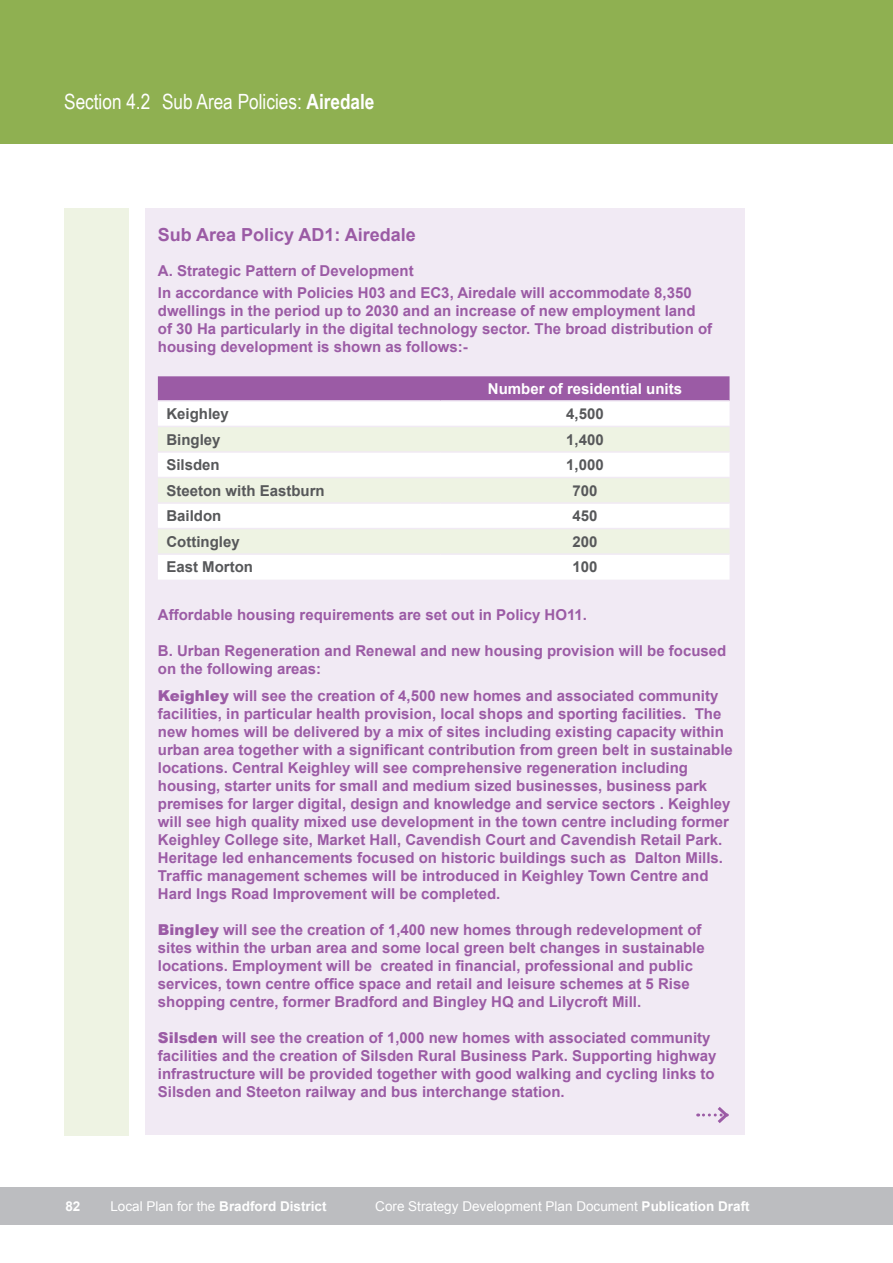
<style>
.page{position:relative;width:893px;height:1263px;background:#fff}
.page>*{position:absolute;margin:0;border:0;box-sizing:border-box;transform-origin:0 0}
.t1{font:21px "Arial Narrow";color:#fff}
.t2{font:700 18px "Arial";color:#9b5ba5}
.t3{font:700 15px/18px "Arial";color:#9b5ba5}
.t4{font:700 15px "Arial";color:#57585a}
.t5{font:700 15px "Arial";color:#fff}
.t6{font:13.5px "Arial";color:#fff}
.t7{font:700 13.5px "Arial";color:#fff}
.s1{font-weight:700}
.s2{font-weight:900}
.s3{font-weight:400}
</style>
<div class="page">
<div style="left:0;top:1186px;width:893px;height:38px;background:#bcbdc0"></div>
<div style="left:0;top:0;width:893px;height:144px;background:#8fb051"></div>
<div style="left:64px;top:208px;width:64px;height:927px;background:#eef3e3"></div>
<div style="left:145px;top:208px;width:600px;height:926px;background:#f1eaf4"></div>
<div style="left:158px;top:376px;width:572px;height:24px;background:#9b5ba5"></div>
<div style="left:158px;top:402px;width:572px;height:177px;background:#fff"></div>
<svg style="left:158px;top:427px;width:572px;height:126px;background:#f4f7ee"></svg>
<hr style="left:158px;top:425px;width:282px;height:2px;background:#f1eaf4">
<hr style="left:440px;top:425px;width:290px;height:2px;background:#f1eaf4">
<hr style="left:158px;top:451px;width:282px;height:1px;background:#f1eaf4">
<hr style="left:440px;top:451px;width:290px;height:1px;background:#f1eaf4">
<hr style="left:158px;top:477px;width:282px;height:1px;background:#f1eaf4">
<hr style="left:440px;top:477px;width:290px;height:1px;background:#f1eaf4">
<hr style="left:158px;top:502px;width:282px;height:2px;background:#f1eaf4">
<hr style="left:440px;top:502px;width:290px;height:2px;background:#f1eaf4">
<hr style="left:158px;top:528px;width:282px;height:1px;background:#f1eaf4">
<hr style="left:440px;top:528px;width:290px;height:1px;background:#f1eaf4">
<hr style="left:158px;top:553px;width:282px;height:2px;background:#f1eaf4">
<hr style="left:440px;top:553px;width:290px;height:2px;background:#f1eaf4">
<svg style="left:698px;top:1107px;width:31px;height:16px"></svg>
<h1 class="t1" style="left:64px;top:86px;width:312px">Section 4.2 Sub Area Policies: <span class="s1">Airedale</span></h1>
<p class="t2" style="left:158px;top:223px;width:260px">Sub Area Policy AD1: Airedale</p>
<p class="t3" style="left:158px;top:260px;width:535px;line-height:22.2px">A. Strategic Pattern of Development<br>In accordance with Policies H03 and EC3, Airedale will accommodate 8,350</p>
<p class="t3" style="left:158px;top:302px;width:556px">dwellings in the period up to 2030 and an increase of new employment land of 30 Ha particularly in the digital technology sector. The broad distribution of housing development is shown as follows:-</p>
<p class="t5" style="left:488px;top:378px;width:196px">Number of residential units</p>
<p class="t4" style="left:166px;top:404px;width:64px">Keighley</p>
<p class="t4" style="left:566px;top:404px;width:39px">4,500</p>
<p class="t4" style="left:166px;top:429px;width:56px">Bingley</p>
<p class="t4" style="left:566px;top:429px;width:39px">1,400</p>
<p class="t4" style="left:166px;top:455px;width:55px">Silsden</p>
<p class="t4" style="left:566px;top:455px;width:39px">1,000</p>
<p class="t4" style="left:166px;top:480px;width:160px">Steeton with Eastburn</p>
<p class="t4" style="left:572px;top:480px;width:27px">700</p>
<p class="t4" style="left:166px;top:506px;width:57px">Baildon</p>
<p class="t4" style="left:572px;top:506px;width:27px">450</p>
<p class="t4" style="left:166px;top:531px;width:75px">Cottingley</p>
<p class="t4" style="left:572px;top:531px;width:27px">200</p>
<p class="t4" style="left:166px;top:557px;width:88px">East Morton</p>
<p class="t4" style="left:572px;top:557px;width:27px">100</p>
<p class="t3" style="left:158px;top:606px;width:431px">Affordable housing requirements are set out in Policy HO11.</p>
<p class="t3" style="left:158px;top:642px;width:570px">B. Urban Regeneration and Renewal and new housing provision will be focused on the following areas:</p>
<p class="t3" style="left:158px;top:687px;width:577px"><span class="s2">Keighley</span> will see the creation of 4,500 new homes and associated community facilities, in particular health provision, local shops and sporting facilities. The new homes will be delivered by a mix of sites including existing capacity within urban area together with a significant contribution from green belt in sustainable locations. Central Keighley will see comprehensive regeneration including housing, starter units for small and medium sized businesses, business park premises for larger digital, design and knowledge and service sectors . Keighley will see high quality mixed use development in the town centre including former Keighley College site, Market Hall, Cavendish Court and Cavendish Retail Park.<br>Heritage led enhancements focused on historic buildings such as Dalton Mills.<br>Traffic management schemes will be introduced in Keighley Town Centre and Hard Ings Road Improvement will be completed.</p>
<p class="t3" style="left:158px;top:921px;width:548px"><span class="s2">Bingley</span> will see the creation of 1,400 new homes through redevelopment of sites within the urban area and some local green belt changes in sustainable locations. Employment will be created in financial, professional and public services, town centre office space and retail and leisure schemes at 5 Rise shopping centre, former Bradford and Bingley HQ and Lilycroft Mill.</p>
<p class="t3" style="left:158px;top:1029px;width:560px"><span class="s2">Silsden</span> will see the creation of 1,000 new homes with associated community facilities and the creation of Silsden Rural Business Park. Supporting highway infrastructure will be provided together with good walking and cycling links to Silsden and Steeton railway and bus interchange station.</p>
<p class="t7" style="left:65px;top:1197px;width:17px">82</p>
<p class="t7" style="left:110px;top:1197px;width:218px"><span class="s3">Local Plan for the</span> Bradford District</p>
<p class="t6" style="left:375px;top:1197px;width:376px">Core Strategy Development Plan Document <span class="s1">Publication Draft</span></p>
</div>
